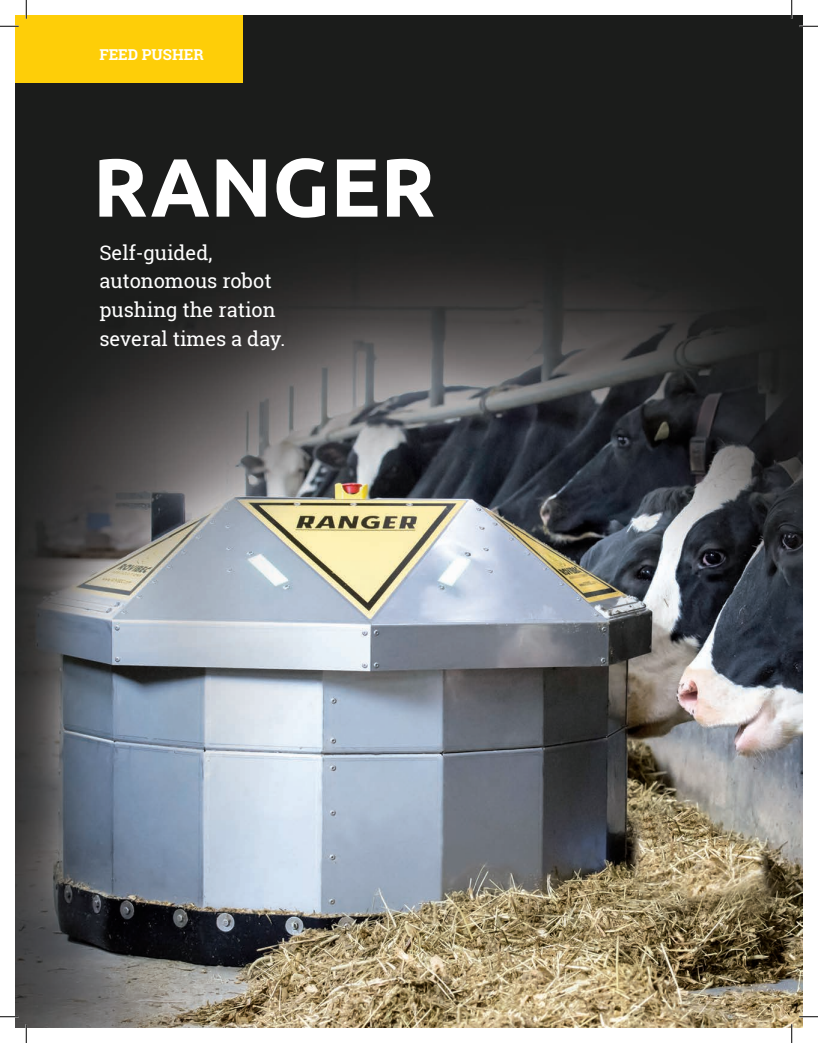
<style>
.page{position:relative;width:818px;height:1043px;background:#fff}
.page>*{position:absolute;margin:0;border:0;box-sizing:border-box;transform-origin:0 0}
.t1{font:700 82.5px "Ubuntu";color:#fff}
.t2{font:20px "Roboto Slab";color:#fff}
.t3{font:700 15px "Roboto Slab";color:#fff}
</style>
<div class="page">
<img style="left:15px;top:15px;width:787px;height:1012px">
<div style="left:15px;top:15px;width:228px;height:67px;background:#fece08"></div>
<svg style="left:0;top:25px;width:19px;height:2px"></svg>
<svg style="left:799px;top:25px;width:19px;height:2px"></svg>
<svg style="left:0;top:1015px;width:19px;height:2px"></svg>
<svg style="left:799px;top:1015px;width:19px;height:2px"></svg>
<svg style="left:25px;top:0;width:2px;height:19px"></svg>
<svg style="left:25px;top:1024px;width:2px;height:18px"></svg>
<svg style="left:790px;top:0;width:2px;height:19px"></svg>
<svg style="left:790px;top:1024px;width:2px;height:18px"></svg>
<p class="t3" style="left:99px;top:44px;width:106px">FEED PUSHER</p>
<p class="t1" style="left:93px;top:137px;width:344px">RANGER</p>
<p class="t2" style="left:99px;top:239px;width:114px">Self-guided,</p>
<p class="t2" style="left:99px;top:267px;width:174px">autonomous robot</p>
<p class="t2" style="left:99px;top:296px;width:178px">pushing the ration</p>
<p class="t2" style="left:99px;top:325px;width:187px">several times a day.</p>
</div>
